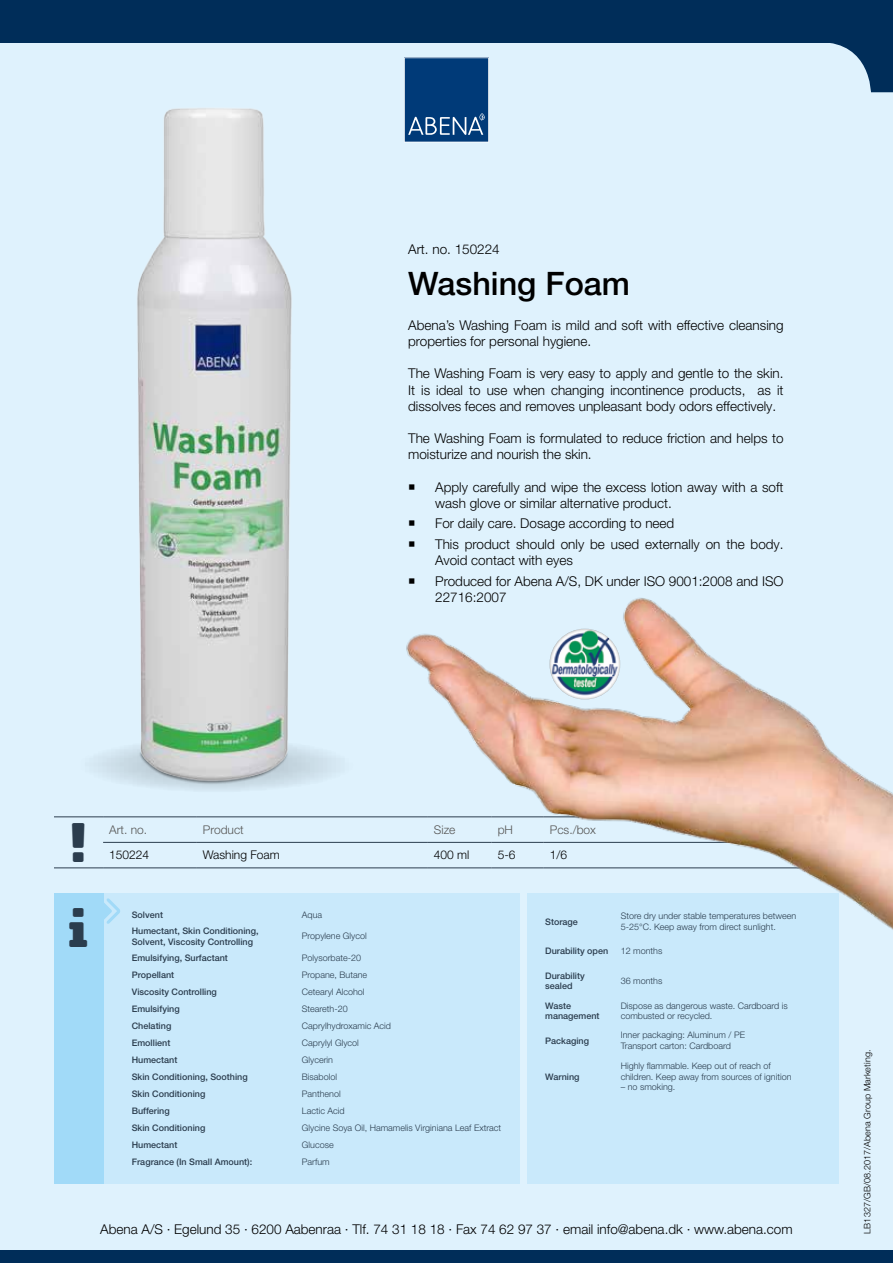
<style>
.page{position:relative;width:893px;height:1263px;background:#fff}
.page>*{position:absolute;margin:0;border:0;box-sizing:border-box;transform-origin:0 0}
.t1{font:500 32.4px "Helvetica Neue LT Pro";color:#000}
.t2{font:300 13.5px/16.2px "Helvetica Neue LT Pro";color:#000}
.t3{font:300 12px "Helvetica Neue LT Pro";color:#575756}
.t4{font:300 12px "Helvetica Neue LT Pro";color:#000}
.t5{font:300 9px/10.5px "Helvetica Neue LT Pro";color:#2b3d4e}
.t6{font:500 9px/10.5px "Helvetica Neue LT Pro";color:#2b3d4e}
.t7{font:300 9px "Helvetica Neue LT Pro";letter-spacing:.01em;color:#000}
</style>
<div class="page">
<div style="left:0;top:26px;width:893px;height:1237px;background:#dff2fd"></div>
<div style="left:99px;top:893px;width:421px;height:290px;background:#c9e9fb"></div>
<div style="left:54px;top:893px;width:49px;height:290px;background:#a1daf8"></div>
<svg style="left:830px;top:43px;width:63px;height:50px"></svg>
<div style="left:0;top:0;width:893px;height:43px;background:#002d59"></div>
<svg style="left:404px;top:57px;width:85px;height:85px;background:#164b83"></svg>
<div style="left:0;top:1250px;width:893px;height:13px;background:#002d59"></div>
<hr style="left:54px;top:816px;width:49px;height:1px;background:#2b3d4e">
<hr style="left:103px;top:816px;width:94px;height:1px;background:#2b3d4e">
<hr style="left:197px;top:816px;width:231px;height:1px;background:#2b3d4e">
<hr style="left:103px;top:842px;width:94px;height:1px;background:#2b3d4e">
<hr style="left:197px;top:842px;width:231px;height:1px;background:#2b3d4e">
<hr style="left:54px;top:867px;width:49px;height:1px;background:#2b3d4e">
<hr style="left:103px;top:867px;width:94px;height:1px;background:#2b3d4e">
<hr style="left:197px;top:867px;width:231px;height:1px;background:#2b3d4e">
<div style="left:527px;top:893px;width:312px;height:290px;background:#c9e9fb"></div>
<svg style="left:78px;top:738px;width:276px;height:54px;fill:#d4e6f1"></svg>
<img style="left:128px;top:108px;width:171px;height:681px">
<img style="left:322px;top:598px;width:571px;height:332px">
<div style="left:549px;top:628px;width:71px;height:71px;background:#000;opacity:.5"></div>
<svg style="left:103px;top:895px;width:17px;height:52px"></svg>
<p class="t2" style="left:408px;top:241px;width:93px">Art. no. 150224</p>
<h1 class="t1" style="left:408px;top:264px;width:223px">Washing Foam</h1>
<p class="t2" style="left:408px;top:317px;width:377px">Abena’s Washing Foam is mild and soft with effective cleansing properties for personal hygiene.</p>
<p class="t2" style="left:408px;top:365px;width:377px;text-align:justify">The Washing Foam is very easy to apply and gentle to the skin.<br>It is ideal to use when changing incontinence products, as it dissolves feces and removes unpleasant body odors effectively.</p>
<p class="t2" style="left:408px;top:430px;width:377px">The Washing Foam is formulated to reduce friction and helps to moisturize and nourish the skin.</p>
<p class="t2" style="left:435px;top:479px;width:350px;text-indent:-27px">○ Apply carefully and wipe the excess lotion away with a soft wash glove or similar alternative product.</p>
<p class="t2" style="left:408px;top:515px;width:268px">○ For daily care. Dosage according to need</p>
<p class="t2" style="left:435px;top:536px;width:350px;text-indent:-27px">○ This product should only be used externally on the body.<br>Avoid contact with eyes</p>
<p class="t2" style="left:435px;top:572px;width:350px;text-indent:-27px">○ Produced for Abena A/S, DK under ISO 9001:2008 and ISO<br>22716:2007</p>
<p class="t3" style="left:109px;top:822px;width:40px">Art. no.</p>
<p class="t3" style="left:203px;top:822px;width:42px">Product</p>
<p class="t3" style="left:434px;top:822px;width:23px">Size</p>
<p class="t3" style="left:498px;top:822px;width:17px">pH</p>
<p class="t3" style="left:550px;top:822px;width:48px">Pcs./box</p>
<p class="t4" style="left:109px;top:848px;width:42px">150224</p>
<p class="t4" style="left:203px;top:848px;width:78px">Washing Foam</p>
<p class="t4" style="left:434px;top:848px;width:37px">400 ml</p>
<p class="t4" style="left:498px;top:848px;width:19px">5-6</p>
<p class="t4" style="left:550px;top:848px;width:19px">1/6</p>
<p class="t6" style="left:132px;top:909px;width:33px">Solvent</p>
<p class="t5" style="left:302px;top:909px;width:22px">Aqua</p>
<p class="t6" style="left:132px;top:925px;width:128px">Humectant, Skin Conditioning,<br>Solvent, Viscosity Controlling</p>
<p class="t5" style="left:302px;top:931px;width:66px">Propylene Glycol</p>
<p class="t6" style="left:132px;top:952px;width:98px">Emulsifying, Surfactant</p>
<p class="t5" style="left:302px;top:952px;width:61px">Polysorbate-20</p>
<p class="t6" style="left:132px;top:969px;width:44px">Propellant</p>
<p class="t5" style="left:302px;top:969px;width:67px">Propane, Butane</p>
<p class="t6" style="left:132px;top:986px;width:87px">Viscosity Controlling</p>
<p class="t5" style="left:302px;top:986px;width:64px">Cetearyl Alcohol</p>
<p class="t6" style="left:132px;top:1003px;width:49px">Emulsifying</p>
<p class="t5" style="left:302px;top:1003px;width:47px">Steareth-20</p>
<p class="t6" style="left:132px;top:1020px;width:41px">Chelating</p>
<p class="t5" style="left:302px;top:1020px;width:91px">Caprylhydroxamic Acid</p>
<p class="t6" style="left:132px;top:1037px;width:40px">Emollient</p>
<p class="t5" style="left:302px;top:1037px;width:59px">Caprylyl Glycol</p>
<p class="t6" style="left:132px;top:1054px;width:47px">Humectant</p>
<p class="t5" style="left:302px;top:1054px;width:33px">Glycerin</p>
<p class="t6" style="left:132px;top:1071px;width:117px">Skin Conditioning, Soothing</p>
<p class="t5" style="left:302px;top:1071px;width:37px">Bisabolol</p>
<p class="t6" style="left:132px;top:1088px;width:75px">Skin Conditioning</p>
<p class="t5" style="left:302px;top:1088px;width:40px">Panthenol</p>
<p class="t6" style="left:132px;top:1105px;width:39px">Buffering</p>
<p class="t5" style="left:302px;top:1105px;width:44px">Lactic Acid</p>
<p class="t6" style="left:132px;top:1122px;width:75px">Skin Conditioning</p>
<p class="t5" style="left:302px;top:1122px;width:201px">Glycine Soya Oil, Hamamelis Virginiana Leaf Extract</p>
<p class="t6" style="left:132px;top:1139px;width:47px">Humectant</p>
<p class="t5" style="left:302px;top:1139px;width:33px">Glucose</p>
<p class="t6" style="left:132px;top:1156px;width:122px">Fragrance (In Small Amount):</p>
<p class="t5" style="left:302px;top:1156px;width:29px">Parfum</p>
<p class="t6" style="left:545px;top:916px;width:34px">Storage</p>
<p class="t5" style="left:621px;top:911px;width:177px">Store dry under stable temperatures between<br>5-25°C. Keep away from direct sunlight.</p>
<p class="t6" style="left:545px;top:946px;width:65px">Durability open</p>
<p class="t5" style="left:621px;top:946px;width:43px">12 months</p>
<p class="t6" style="left:545px;top:970px;width:41px">Durability sealed</p>
<p class="t5" style="left:621px;top:975px;width:43px">36 months</p>
<p class="t6" style="left:545px;top:1000px;width:56px">Waste management</p>
<p class="t5" style="left:621px;top:1000px;width:169px">Dispose as dangerous waste. Cardboard is combusted or recycled.</p>
<p class="t6" style="left:545px;top:1035px;width:45px">Packaging</p>
<p class="t5" style="left:621px;top:1030px;width:126px">Inner packaging: Aluminum / PE<br>Transport carton: Cardboard</p>
<p class="t6" style="left:545px;top:1071px;width:36px">Warning</p>
<p class="t5" style="left:621px;top:1060px;width:172px">Highly flammable. Keep out of reach of children. Keep away from sources of ignition</p>
<p class="t5" style="left:621px;top:1081px;width:56px">– no smoking.</p>
<p class="t2" style="left:100px;top:1221px;width:694px">Abena A/S · Egelund 35 · 6200 Aabenraa · Tlf. 74 31 18 18 · Fax 74 62 97 37 · email info@abena.dk · www.abena.com</p>
<p class="t7" style="left:862px;top:1233px;width:185px;rotate:-90deg">LB1327/GB/08.2017/Abena Group Marketing.</p>
</div>
